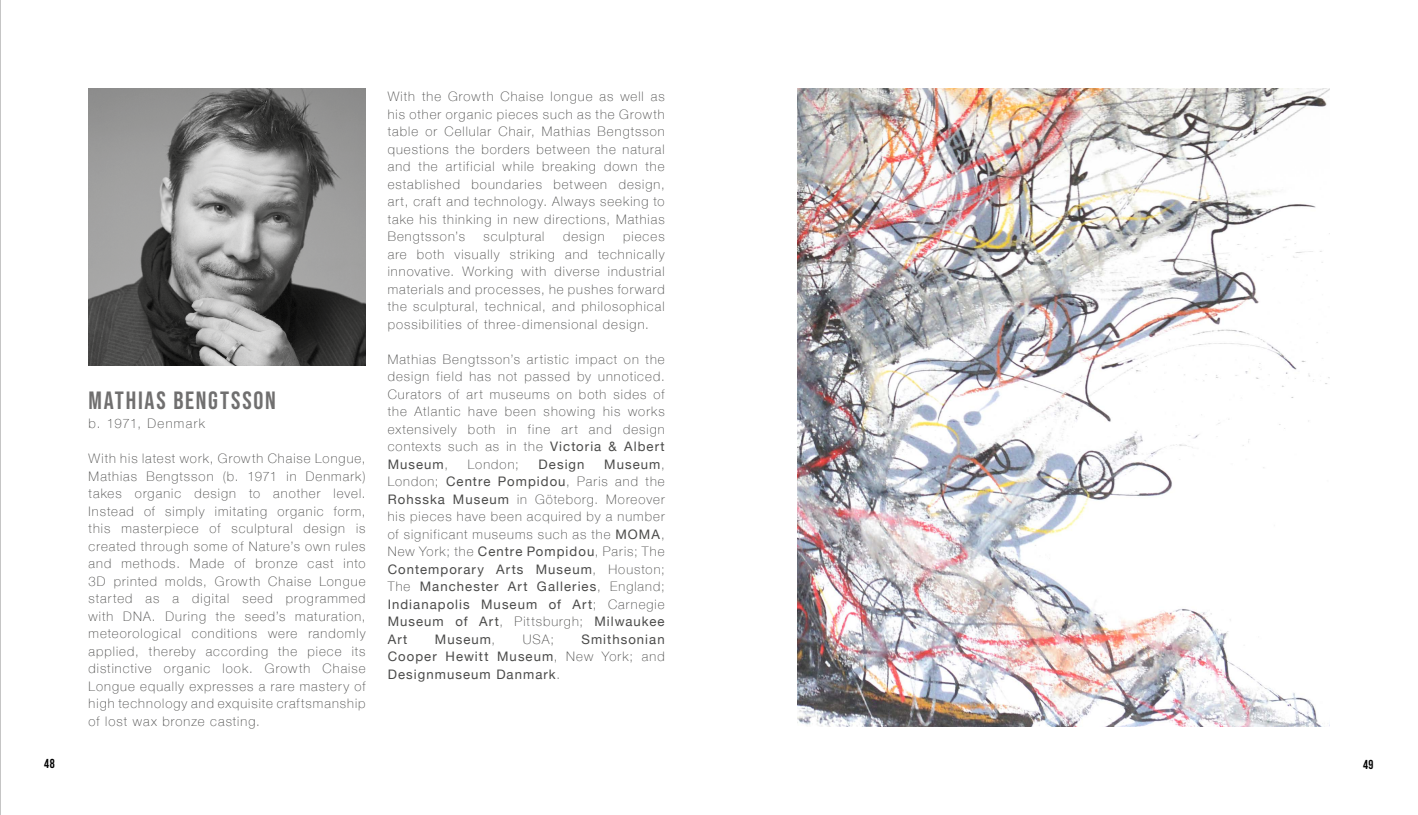
<style>
.page{position:relative;width:1418px;height:815px;background:#fff}
.page>*{position:absolute;margin:0;border:0;box-sizing:border-box;transform-origin:0 0}
.t1{font:25px "Bebas Neue";letter-spacing:.075em;color:#706f6f}
.t2{font:100 13.12px/17.5px "Helvetica Neue";letter-spacing:.08em;color:#4a4a49;text-align:justify}
.t3{font:13.12px/17.5px "Helvetica Neue";letter-spacing:.08em;color:#4a4a49;text-align:justify}
.t4{font:100 13.12px "Helvetica Neue";letter-spacing:.105em;color:#4a4a49}
.t5{font:13px "Bebas Neue";color:#000;scale:.96 1}
.s1{font-weight:400}
.s2{font-weight:100}
</style>
<div class="page">
<hr style="left:0;top:0;width:1px;height:815px;background:#a8a8a7">
<img style="left:89px;top:89px;width:276px;height:276px">
<img style="left:797px;top:89px;width:532px;height:637px">
<h1 class="t1" style="left:89px;top:386px;width:189px">MATHIAS BENGTSSON</h1>
<p class="t4" style="left:89px;top:413px;width:118px">b. 1971, Denmark</p>
<p class="t2" style="left:89px;top:449px;width:278px">With his latest work, Growth Chaise Longue, Mathias Bengtsson (b. 1971 in Denmark) takes organic design to another level.<br>Instead of simply imitating organic form, this masterpiece of sculptural design is created through some of Nature’s own rules and methods. Made of bronze cast into 3D printed molds, Growth Chaise Longue started as a digital seed programmed with DNA. During the seed’s maturation, meteorological conditions were randomly applied, thereby according the piece its distinctive organic look. Growth Chaise Longue equally expresses a rare mastery of high technology and exquisite craftsmanship of lost wax bronze casting.</p>
<p class="t2" style="left:388px;top:87px;width:278px">With the Growth Chaise longue as well as his other organic pieces such as the Growth table or Cellular Chair, Mathias Bengtsson questions the borders between the natural and the artificial while breaking down the established boundaries between design, art, craft and technology. Always seeking to take his thinking in new directions, Mathias Bengtsson’s</p>
<p class="t2" style="left:388px;top:227px;width:278px;text-indent:235px">pieces are both visually striking and technically innovative. Working with diverse industrial materials and processes, he pushes forward the sculptural, technical, and philosophical possibilities of three-dimensional design.</p>
<p class="t2" style="left:388px;top:350px;width:278px">Mathias Bengtsson’s artistic impact on the design field has not passed by unnoticed.<br>Curators of art museums on both sides of the Atlantic have been showing his works extensively both in fine art and design contexts such as in the <span class="s1">Victoria &amp; Albert Museum</span>,</p>
<p class="t2" style="left:483px;top:227px;width:62px">sculptural</p>
<p class="t2" style="left:563px;top:227px;width:43px">design</p>
<p class="t2" style="left:388px;top:455px;width:278px;text-indent:216px"><span class="s1">Museum</span>, London; <span class="s1">Centre Pompidou</span>, Paris and the <span class="s1">Rohsska Museum</span> in Göteborg. Moreover his pieces have been acquired by a number of significant museums such as the <span class="s1">MOMA</span>, New York; the <span class="s1">Centre Pompidou</span>, Paris; The <span class="s1">Contemporary Arts Museum</span>, Houston; The <span class="s1">Manchester Art Galleries</span>, England; <span class="s1">Indianapolis Museum of Art</span>; Carnegie <span class="s1">Museum of Art</span>, Pittsburgh; <span class="s1">Milwaukee Art</span></p>
<p class="t2" style="left:468px;top:455px;width:52px">London;</p>
<p class="t3" style="left:538px;top:456px;width:48px">Design</p>
<p class="t3" style="left:388px;top:631px;width:278px;text-indent:194px">Smithsonian Cooper Hewitt Museum<span class="s2">, New York; and </span>Designmuseum Danmark<span class="s2">.</span></p>
<p class="t3" style="left:435px;top:631px;width:62px">Museum<span class="s2">,</span></p>
<p class="t2" style="left:523px;top:630px;width:33px">USA;</p>
<p class="t5" style="left:44px;top:756px;width:12px">48</p>
<p class="t5" style="left:1362px;top:757px;width:12px">49</p>
</div>
